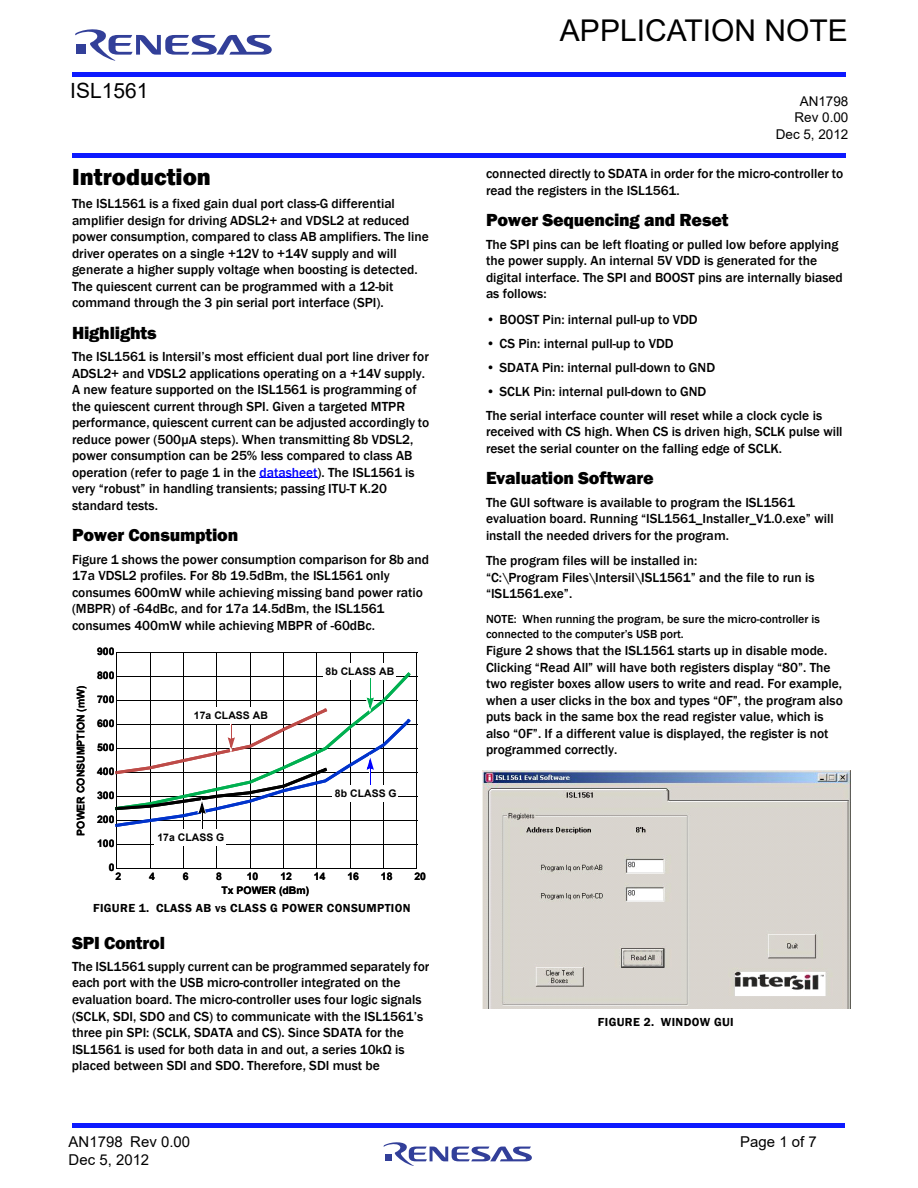
<style>
.page{position:relative;width:918px;height:1188px;background:#fff}
.page>*{position:absolute;margin:0;border:0;box-sizing:border-box;transform-origin:0 0}
.t1{font:30px "Arial";color:#000}
.t2{font:800 24px "Franklin Gothic";color:#000}
.t3{font:21px "Arial";color:#000}
.t4{font:800 18px "Franklin Gothic";letter-spacing:-.01em;color:#000}
.t5{font:15px "Arial";color:#000}
.t6{font:500 13.5px/16.5px "Franklin Gothic";color:#000}
.t7{font:13.5px/16.5px "Arial";color:#000;text-align:right}
.t8{font:500 12px/15px "Franklin Gothic";color:#000}
.t9{font:600 12px "Franklin Gothic";letter-spacing:.03em;color:#000}
.t10{font:700 10.5px "Arial";letter-spacing:.005em;color:#000}
.s1{color:#00f}
</style>
<div class="page">
<hr style="left:72px;top:1123px;width:773px;height:4px;background:#0d1aff">
<div style="left:72px;top:72px;width:774px;height:5px;background:#0d1aff"></div>
<div style="left:72px;top:153px;width:774px;height:5px;background:#0d1aff"></div>
<svg style="left:75px;top:29px;width:197px;height:32px"></svg>
<svg style="left:384px;top:1142px;width:148px;height:24px"></svg>
<hr style="left:259px;top:478px;width:59px;height:1px;background:#00f">
<hr style="left:116px;top:844px;width:301px;height:1px;background:#000">
<hr style="left:116px;top:820px;width:301px;height:1px;background:#000">
<hr style="left:116px;top:796px;width:301px;height:1px;background:#000">
<hr style="left:116px;top:772px;width:301px;height:1px;background:#000">
<hr style="left:116px;top:748px;width:301px;height:1px;background:#000">
<hr style="left:116px;top:724px;width:301px;height:1px;background:#000">
<hr style="left:116px;top:700px;width:301px;height:1px;background:#000">
<hr style="left:116px;top:676px;width:301px;height:1px;background:#000">
<hr style="left:116px;top:652px;width:301px;height:1px;background:#000">
<hr style="left:150px;top:652px;width:1px;height:217px;background:#000">
<hr style="left:183px;top:652px;width:1px;height:217px;background:#000">
<hr style="left:216px;top:652px;width:1px;height:217px;background:#000">
<hr style="left:250px;top:652px;width:1px;height:217px;background:#000">
<hr style="left:283px;top:652px;width:1px;height:217px;background:#000">
<hr style="left:317px;top:652px;width:1px;height:217px;background:#000">
<hr style="left:350px;top:652px;width:1px;height:217px;background:#000">
<hr style="left:383px;top:652px;width:1px;height:217px;background:#000">
<hr style="left:417px;top:652px;width:1px;height:217px;background:#000">
<hr style="left:116px;top:652px;width:1px;height:217px;background:#000">
<hr style="left:116px;top:868px;width:301px;height:1px;background:#000">
<div style="left:323px;top:664px;width:72px;height:16px;background:#fff"></div>
<svg style="left:115px;top:672px;width:296px;height:161px"></svg>
<div style="left:155px;top:830px;width:71px;height:16px;background:#fff"></div>
<img style="left:483px;top:770px;width:367px;height:239px">
<h3 class="t3" style="left:70px;top:79px;width:80px">ISL1561</h3>
<h2 class="t2" style="left:72px;top:163px;width:141px">Introduction</h2>
<p class="t6" style="left:72px;top:195px;width:358px">The ISL1561 is a fixed gain dual port class-G differential amplifier design for driving ADSL2+ and VDSL2 at reduced power consumption, compared to class AB amplifiers. The line driver operates on a single +12V to +14V supply and will generate a higher supply voltage when boosting is detected.<br>The quiescent current can be programmed with a 12-bit command through the 3 pin serial port interface (SPI).</p>
<h3 class="t4" style="left:72px;top:322px;width:86px">Highlights</h3>
<p class="t6" style="left:72px;top:348px;width:359px">The ISL1561 is Intersil’s most efficient dual port line driver for ADSL2+ and VDSL2 applications operating on a +14V supply.<br>A new feature supported on the ISL1561 is programming of the quiescent current through SPI. Given a targeted MTPR performance, quiescent current can be adjusted accordingly to reduce power (500µA steps). When transmitting 8b VDSL2, power consumption can be 25% less compared to class AB operation (refer to page 1 in the <span class="s1">datasheet</span>). The ISL1561 is very “robust” in handling transients; passing ITU-T K.20 standard tests.</p>
<h3 class="t4" style="left:72px;top:525px;width:168px">Power Consumption</h3>
<p class="t6" style="left:72px;top:551px;width:359px">Figure 1 shows the power consumption comparison for 8b and 17a VDSL2 profiles. For 8b 19.5dBm, the ISL1561 only consumes 600mW while achieving missing band power ratio (MBPR) of -64dBc, and for 17a 14.5dBm, the ISL1561 consumes 400mW while achieving MBPR of -60dBc.</p>
<p class="t10" style="left:75px;top:836px;width:152px;rotate:-90deg">POWER CONSUMPTION (mW)</p>
<p class="t10" style="left:97px;top:645px;width:19px">900</p>
<p class="t10" style="left:97px;top:669px;width:19px">800</p>
<p class="t10" style="left:97px;top:693px;width:19px">700</p>
<p class="t10" style="left:97px;top:717px;width:19px">600</p>
<p class="t10" style="left:97px;top:741px;width:19px">500</p>
<p class="t10" style="left:97px;top:765px;width:19px">400</p>
<p class="t10" style="left:97px;top:789px;width:19px">300</p>
<p class="t10" style="left:97px;top:813px;width:19px">200</p>
<p class="t10" style="left:97px;top:837px;width:19px">100</p>
<p class="t10" style="left:194px;top:710px;width:75px">17a CLASS AB</p>
<p class="t10" style="left:157px;top:832px;width:69px">17a CLASS G</p>
<p class="t10" style="left:326px;top:666px;width:70px">8b CLASS AB</p>
<p class="t10" style="left:335px;top:787px;width:63px">8b CLASS G</p>
<p class="t10" style="left:109px;top:862px;width:7px">0</p>
<p class="t10" style="left:116px;top:870px;width:7px">2</p>
<p class="t10" style="left:149px;top:870px;width:7px">4</p>
<p class="t10" style="left:183px;top:870px;width:7px">6</p>
<p class="t10" style="left:216px;top:870px;width:7px">8</p>
<p class="t10" style="left:247px;top:870px;width:13px">10</p>
<p class="t10" style="left:280px;top:870px;width:13px">12</p>
<p class="t10" style="left:314px;top:870px;width:13px">14</p>
<p class="t10" style="left:347px;top:870px;width:13px">16</p>
<p class="t10" style="left:381px;top:870px;width:13px">18</p>
<p class="t10" style="left:414px;top:870px;width:13px">20</p>
<p class="t10" style="left:221px;top:885px;width:90px">Tx POWER (dBm)</p>
<p class="t9" style="left:93px;top:901px;width:319px">FIGURE 1. CLASS AB vs CLASS G POWER CONSUMPTION</p>
<h3 class="t4" style="left:72px;top:932px;width:94px">SPI Control</h3>
<p class="t6" style="left:72px;top:958px;width:359px">The ISL1561 supply current can be programmed separately for each port with the USB micro-controller integrated on the evaluation board. The micro-controller uses four logic signals (SCLK, SDI, SDO and CS) to communicate with the ISL1561’s three pin SPI: (SCLK, SDATA and CS). Since SDATA for the ISL1561 is used for both data in and out, a series 10kΩ is placed between SDI and SDO. Therefore, SDI must be</p>
<h1 class="t1" style="left:560px;top:13px;width:289px">APPLICATION NOTE</h1>
<p class="t7" style="left:776px;top:93px;width:74px">AN1798<br>Rev 0.00<br>Dec 5, 2012</p>
<p class="t6" style="left:486px;top:165px;width:359px">connected directly to SDATA in order for the micro-controller to read the registers in the ISL1561.</p>
<h3 class="t4" style="left:486px;top:210px;width:244px">Power Sequencing and Reset</h3>
<p class="t6" style="left:486px;top:236px;width:358px">The SPI pins can be left floating or pulled low before applying the power supply. An internal 5V VDD is generated for the digital interface. The SPI and BOOST pins are internally biased as follows:</p>
<p class="t6" style="left:486px;top:311px;width:213px">• BOOST Pin: internal pull-up to VDD</p>
<p class="t6" style="left:486px;top:335px;width:189px">• CS Pin: internal pull-up to VDD</p>
<p class="t6" style="left:486px;top:359px;width:231px">• SDATA Pin: internal pull-down to GND</p>
<p class="t6" style="left:486px;top:379px;width:338px;line-height:24px">• SCLK Pin: internal pull-down to GND<br>The serial interface counter will reset while a clock cycle is</p>
<p class="t6" style="left:486px;top:423px;width:358px">received with CS high. When CS is driven high, SCLK pulse will reset the serial counter on the falling edge of SCLK.</p>
<h3 class="t4" style="left:486px;top:468px;width:169px">Evaluation Software</h3>
<p class="t6" style="left:486px;top:494px;width:349px">The GUI software is available to program the ISL1561 evaluation board. Running “ISL1561_Installer_V1.0.exe” will install the needed drivers for the program.</p>
<p class="t6" style="left:486px;top:552px;width:330px">The program files will be installed in:<br>“C:\Program Files\Intersil\ISL1561” and the file to run is “ISL1561.exe”.</p>
<p class="t8" style="left:486px;top:611px;width:335px">NOTE: When running the program, be sure the micro-controller is connected to the computer’s USB port.</p>
<p class="t6" style="left:486px;top:642px;width:358px">Figure 2 shows that the ISL1561 starts up in disable mode.<br>Clicking “Read All” will have both registers display “80”. The two register boxes allow users to write and read. For example, when a user clicks in the box and types “0F”, the program also puts back in the same box the read register value, which is also “0F”. If a different value is displayed, the register is not programmed correctly.</p>
<p class="t9" style="left:598px;top:1015px;width:137px">FIGURE 2. WINDOW GUI</p>
<p class="t5" style="left:69px;top:1133px;width:123px">AN1798 Rev 0.00</p>
<p class="t5" style="left:740px;top:1133px;width:78px">Page 1 of 7</p>
<p class="t5" style="left:69px;top:1151px;width:82px">Dec 5, 2012</p>
</div>
